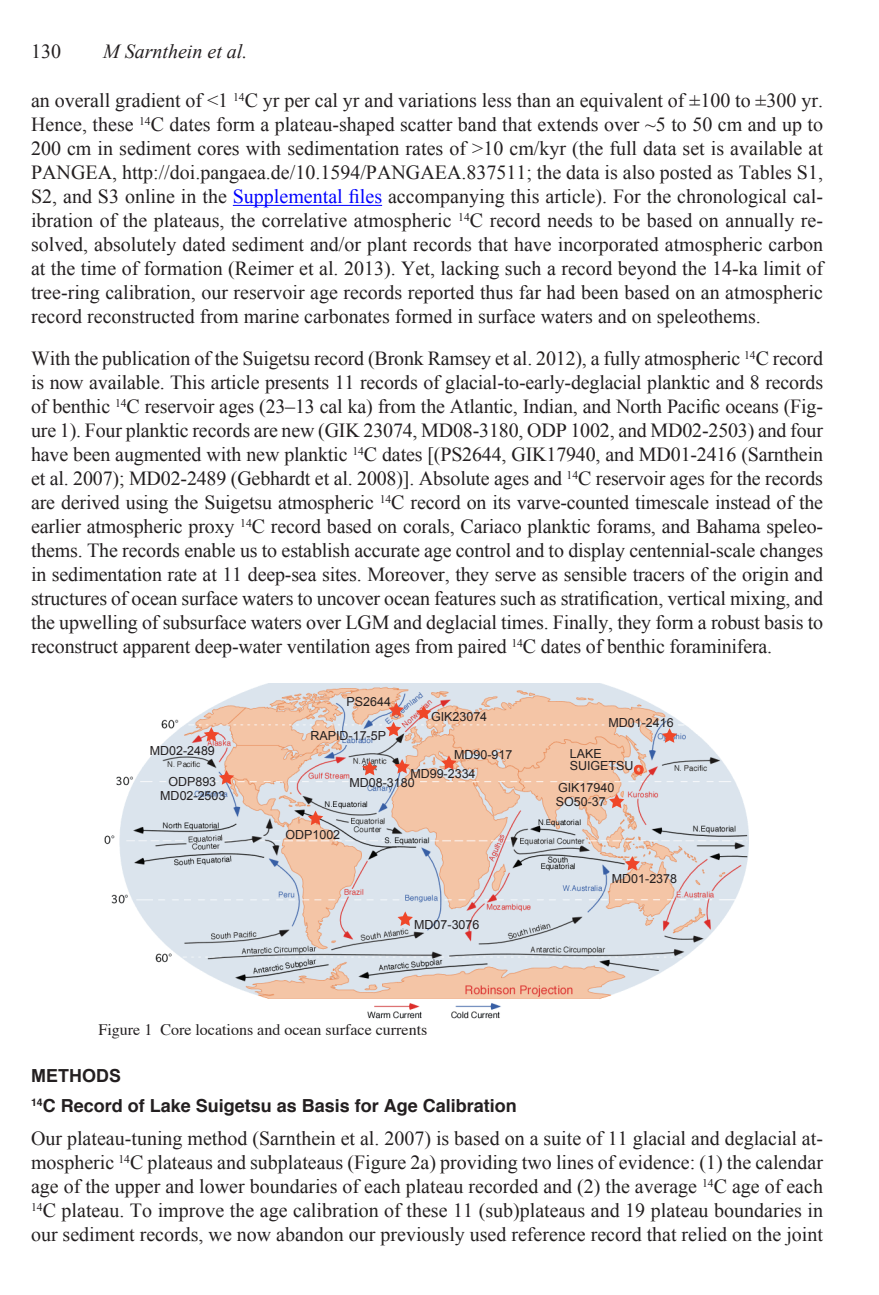
<style>
.page{position:relative;width:879px;height:1295px;background:#fff}
.page>*{position:absolute;margin:0;border:0;box-sizing:border-box;transform-origin:0 0}
.Body{font:20px/24px "Times New Roman";color:#231f20;text-align:justify}
.t1{font:italic 20px "Times New Roman";color:#231f20}
.Subhead_1{font:700 18px "Helvetica";color:#231f20}
.Heading{font:700 18px "Arial";color:#231f20}
.t2{font:700 16.4px "Arial";color:#ef4729}
.Fig__caption{font:16px "Times";color:#231f20}
.t3{font:12.4px/11.8px "Arial";color:#231f20}
.s1{color:#00f}
</style>
<div class="page">
<hr style="left:233px;top:205px;width:149px;height:1px;background:#00f">
<img style="left:104px;top:683px;width:645px;height:336px">
<svg style="left:219px;top:770px;width:15px;height:14px"></svg>
<svg style="left:204px;top:727px;width:15px;height:15px"></svg>
<svg style="left:308px;top:810px;width:15px;height:15px"></svg>
<svg style="left:416px;top:705px;width:15px;height:15px"></svg>
<svg style="left:362px;top:761px;width:15px;height:14px"></svg>
<svg style="left:625px;top:856px;width:15px;height:14px"></svg>
<svg style="left:609px;top:793px;width:15px;height:15px"></svg>
<svg style="left:662px;top:728px;width:15px;height:15px"></svg>
<svg style="left:398px;top:911px;width:15px;height:15px"></svg>
<svg style="left:441px;top:755px;width:16px;height:15px"></svg>
<svg style="left:386px;top:702px;width:18px;height:34px"></svg>
<svg style="left:634px;top:764px;width:10px;height:11px"></svg>
<svg style="left:394px;top:759px;width:16px;height:14px"></svg>
<p class="Body" style="left:31px;top:39px;width:31px">130</p>
<p class="t1" style="left:103px;top:38px;width:146px">M Sarnthein et al.</p>
<p class="Body" style="left:31px;top:88px;width:794px">an overall gradient of &lt;1 <sup>14</sup>C yr per cal yr and variations less than an equivalent of ±100 to ±300 yr.<br>Hence, these <sup>14</sup>C dates form a plateau-shaped scatter band that extends over ~5 to 50 cm and up to 200 cm in sediment cores with sedimentation rates of &gt;10 cm/kyr (the full data set is available at PANGEA, http://doi.pangaea.de/10.1594/PANGAEA.837511; the data is also posted as Tables S1, S2, and S3 online in the <span class="s1">Supplemental files</span> accompanying this article). For the chronological cal&shy;ibration of the plateaus, the correlative atmospheric <sup>14</sup>C record needs to be based on annually re&shy;solved, absolutely dated sediment and/or plant records that have incorporated atmospheric carbon at the time of formation (Reimer et al. 2013). Yet, lacking such a record beyond the 14-ka limit of tree-ring calibration, our reservoir age records reported thus far had been based on an atmospheric record reconstructed from marine carbonates formed in surface waters and on speleothems.</p>
<p class="Body" style="left:31px;top:346px;width:794px">With the publication of the Suigetsu record (Bronk Ramsey et al. 2012), a fully atmospheric <sup>14</sup>C record is now available. This article presents 11 records of glacial-to-early-deglacial planktic and 8 records of benthic <sup>14</sup>C reservoir ages (23–13 cal ka) from the Atlantic, Indian, and North Pacific oceans (Fig&shy;ure 1). Four planktic records are new (GIK 23074, MD08-3180, ODP 1002, and MD02-2503) and four have been augmented with new planktic <sup>14</sup>C dates [(PS2644, GIK17940, and MD01-2416 (Sarnthein et al. 2007); MD02-2489 (Gebhardt et al. 2008)]. Absolute ages and <sup>14</sup>C reservoir ages for the records are derived using the Suigetsu atmospheric <sup>14</sup>C record on its varve-counted timescale instead of the earlier atmospheric proxy <sup>14</sup>C record based on corals, Cariaco planktic forams, and Bahama speleo&shy;thems. The records enable us to establish accurate age control and to display centennial-scale changes in sedimentation rate at 11 deep-sea sites. Moreover, they serve as sensible tracers of the origin and structures of ocean surface waters to uncover ocean features such as stratification, vertical mixing, and the upwelling of subsurface waters over LGM and deglacial times. Finally, they form a robust basis to reconstruct apparent deep-water ventilation ages from paired <sup>14</sup>C dates of benthic foraminifera.</p>
<p class="t3" style="left:150px;top:745px;width:67px">MD02-2489</p>
<p class="t3" style="left:168px;top:776px;width:49px">ODP893</p>
<p class="t3" style="left:160px;top:789px;width:67px">MD02-2503</p>
<p class="t3" style="left:347px;top:695px;width:46px">PS2644</p>
<p class="t3" style="left:310px;top:730px;width:77px">RAPID-17-5P</p>
<p class="t3" style="left:431px;top:711px;width:58px">GIK23074</p>
<p class="t3" style="left:454px;top:748px;width:60px">MD90-917</p>
<p class="t3" style="left:410px;top:768px;width:67px">MD99-2334</p>
<p class="t3" style="left:349px;top:776px;width:67px">MD08-3180</p>
<p class="t3" style="left:285px;top:829px;width:56px">ODP1002</p>
<p class="t3" style="left:414px;top:919px;width:67px">MD07-3076</p>
<p class="Fig__caption" style="left:99px;top:1015px;width:330px">Figure 1 Core locations and ocean surface currents</p>
<p class="t3" style="left:608px;top:717px;width:67px">MD01-2416</p>
<p class="t3" style="left:570px;top:747px;width:65px">LAKE<br>SUIGETSU</p>
<p class="t2" style="left:634px;top:757px;width:12px">o</p>
<p class="t3" style="left:558px;top:782px;width:58px">GIK17940</p>
<p class="t3" style="left:556px;top:796px;width:51px">SO50-37</p>
<p class="t3" style="left:612px;top:873px;width:67px">MD01-2378</p>
<p class="Heading" style="left:31px;top:1063px;width:92px">METHODS</p>
<p class="Subhead_1" style="left:31px;top:1091px;width:487px"><sup>14</sup>C Record of Lake Suigetsu as Basis for Age Calibration</p>
<p class="Body" style="left:31px;top:1126px;width:794px">Our plateau-tuning method (Sarnthein et al. 2007) is based on a suite of 11 glacial and deglacial at&shy;mospheric <sup>14</sup>C plateaus and subplateaus (Figure 2a) providing two lines of evidence: (1) the calendar age of the upper and lower boundaries of each plateau recorded and (2) the average <sup>14</sup>C age of each <sup>14</sup>C plateau. To improve the age calibration of these 11 (sub)plateaus and 19 plateau boundaries in our sediment records, we now abandon our previously used reference record that relied on the joint</p>
</div>
